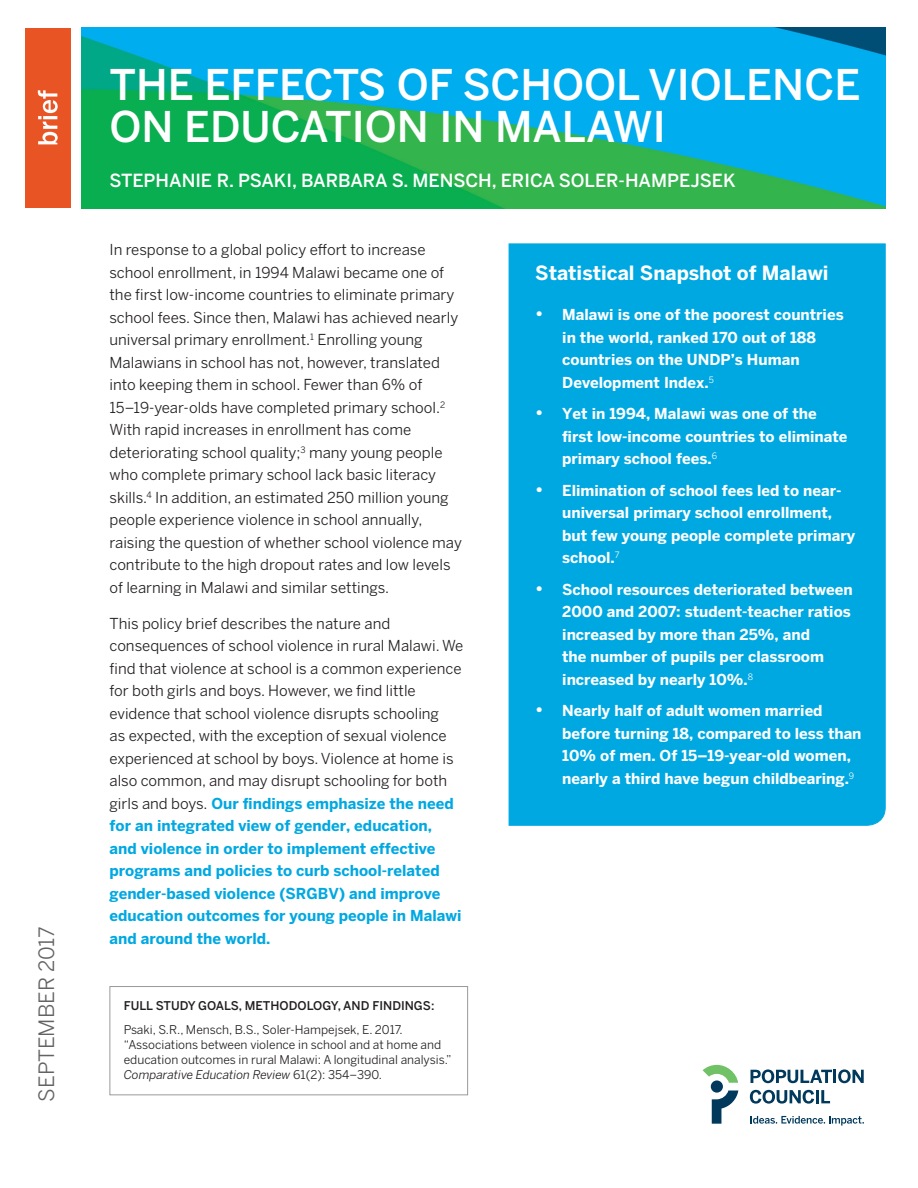
<style>
.page{position:relative;width:918px;height:1188px;background:#fff}
.page>*{position:absolute;margin:0;border:0;box-sizing:border-box;transform-origin:0 0}
.t1{font:500 42px/42px "Benton Sans";color:#fff}
.t2{font:21px "Benton Sans";color:#636366}
.t3{font:700 19.5px "Benton Sans";color:#fff}
.t4{font:500 18px "Benton Sans";color:#fff}
.t5{font:15px/22.5px "Benton Sans";color:#231f20}
.t6{font:700 15px/22.5px "Benton Sans";color:#fff}
.t7{font:12px/15px "Benton Sans";color:#231f20}
.t8{font:500 12px "Benton Sans";color:#231f20}
.s1{font-weight:700;color:#00a8e2}
.s2{font-style:italic}
.s3{font-size:18px}
</style>
<div class="page">
<img style="left:81px;top:27px;width:805px;height:182px">
<svg style="left:751px;top:1069px;width:113px;height:14px"></svg>
<svg style="left:750px;top:1090px;width:80px;height:14px"></svg>
<div style="left:711px;top:1080px;width:12px;height:13px;background:#00395c;border-radius:50%"></div>
<svg style="left:712px;top:1091px;width:26px;height:33px"></svg>
<svg style="left:703px;top:1065px;width:35px;height:18px"></svg>
<svg style="left:751px;top:1116px;width:113px;height:10px"></svg>
<div style="left:25px;top:28px;width:45px;height:180px;background:#e95424"></div>
<svg style="left:38px;top:90px;width:20px;height:54px"></svg>
<div style="left:110px;top:986px;width:358px;height:109px;border:1px solid #9a9999"></div>
<div style="left:508px;top:243px;width:378px;height:583px;background:#00a8e2"></div>
<p class="t2" style="left:34px;top:1102px;width:177px;rotate:-90deg">SEPTEMBER 2017</p>
<p class="t1" style="left:110px;top:63px;width:753px">THE EFFECTS OF SCHOOL VIOLENCE<br>ON EDUCATION IN MALAWI</p>
<p class="t4" style="left:110px;top:170px;width:628px">STEPHANIE R. PSAKI, BARBARA S. MENSCH, ERICA SOLER-HAMPEJSEK</p>
<p class="t5" style="left:110px;top:238px;width:354px">In response to a global policy effort to increase school enrollment, in 1994 Malawi became one of the first low-income countries to eliminate primary school fees. Since then, Malawi has achieved nearly universal primary enrollment.<sup>1</sup> Enrolling young Malawians in school has not, however, translated into keeping them in school. Fewer than 6% of 15–19-year-olds have completed primary school.<sup>2<br></sup>With rapid increases in enrollment has come deteriorating school quality;<sup>3</sup> many young people who complete primary school lack basic literacy skills.<sup>4</sup> In addition, an estimated 250 million young people experience violence in school annually, raising the question of whether school violence may contribute to the high dropout rates and low levels of learning in Malawi and similar settings.</p>
<p class="t5" style="left:110px;top:612px;width:355px">This policy brief describes the nature and consequences of school violence in rural Malawi. We find that violence at school is a common experience for both girls and boys. However, we find little evidence that school violence disrupts schooling<br>as expected, with the exception of sexual violence experienced at school by boys. Violence at home is also common, and may disrupt schooling for both girls and boys. <span class="s1">Our findings emphasize the need for an integrated view of gender, education,<br>and violence in order to implement effective programs and policies to curb school-related gender-based violence (SRGBV) and improve education outcomes for young people in Malawi and around the world.</span></p>
<p class="t8" style="left:124px;top:998px;width:312px">FULL STUDY GOALS, METHODOLOGY, AND FINDINGS:</p>
<p class="t7" style="left:124px;top:1022px;width:329px">Psaki, S.R., Mensch, B.S., Soler-Hampejsek, E. 2017. “Associations between violence in school and at home and education outcomes in rural Malawi: A longitudinal analysis.” <span class="s2">Comparative Education Review</span> 61(2): 354–390.</p>
<p class="t3" style="left:535px;top:261px;width:295px">Statistical Snapshot of Malawi</p>
<p class="t6" style="left:562px;top:303px;width:283px;text-indent:-27px"><span class="s3">•</span> Malawi is one of the poorest countries in the world, ranked 170 out of 188 countries on the UNDP’s Human<br>Development Index.<sup>5</sup></p>
<p class="t6" style="left:562px;top:402px;width:287px;text-indent:-27px"><span class="s3">•</span> Yet in 1994, Malawi was one of the first low-income countries to eliminate primary school fees.<sup>6</sup></p>
<p class="t6" style="left:562px;top:479px;width:294px;text-indent:-27px"><span class="s3">•</span> Elimination of school fees led to near&shy;universal primary school enrollment, but few young people complete primary school.<sup>7</sup></p>
<p class="t6" style="left:562px;top:578px;width:292px;text-indent:-27px"><span class="s3">•</span> School resources deteriorated between 2000 and 2007: student-teacher ratios increased by more than 25%, and<br>the number of pupils per classroom increased by nearly 10%.<sup>8</sup></p>
<p class="t6" style="left:562px;top:699px;width:301px;text-indent:-27px"><span class="s3">•</span> Nearly half of adult women married before turning 18, compared to less than 10% of men. Of 15–19-year-old women, nearly a third have begun childbearing.<sup>9</sup></p>
</div>
